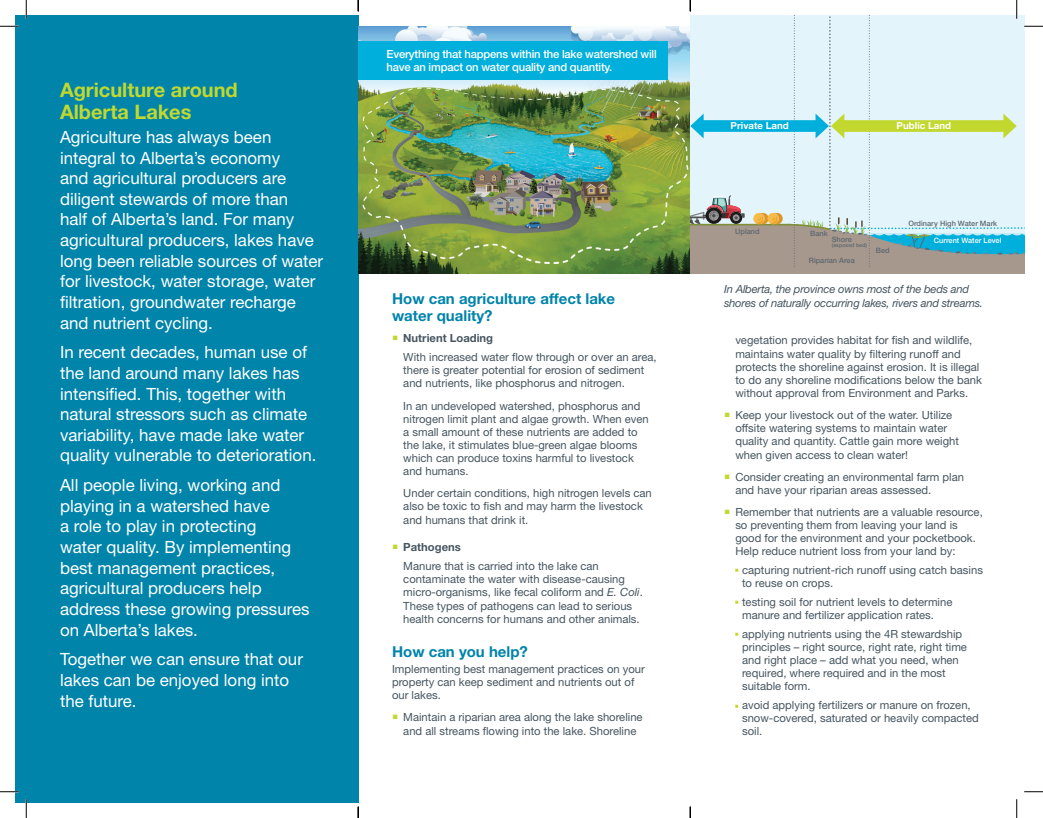
<style>
.page{position:relative;width:1043px;height:818px;background:#fff}
.page>*{position:absolute;margin:0;border:0;box-sizing:border-box;transform-origin:0 0}
.Head_-_Big_First_Pan{font:700 20px/22.5px "Helvetica Neue LT Std";color:#c2d82e}
.Body_Text_-_Big_Firs{font:16.88px/20.6px "Helvetica Neue LT Std";color:#fff}
.Head{font:700 15px/16.2px "Helvetica Neue LT Std";color:#0084aa}
.Body_Text_-_Indented{font:11.25px/13.1px "Helvetica Neue LT Std";color:#465560}
.Body_Text{font:11.25px/13.1px "Helvetica Neue LT Std";color:#465560}
.Image_Caption{font:italic 11.25px/13.8px "Helvetica Neue LT Std";letter-spacing:-.02em;color:#465560}
.Picture_Caption_-_Wh{font:500 11.25px/12.5px "Helvetica Neue LT Std";letter-spacing:-.02em;color:#fff}
.t1{font:700 11.25px "Helvetica Neue LT Std";color:#465560}
.Body_Text-2{font:700 9.75px "Helvetica Neue LT Std";color:#fff}
.t2{font:500 7.38px "Helvetica Neue LT Std";color:#5c6771}
.t3{font:500 7.38px "Helvetica Neue LT Std";color:#fff}
.t4{font:500 5.38px "Helvetica Neue LT Std";color:#5c6771}
.s1{color:#c2d82e}
.s2{font-style:italic}
</style>
<div class="page">
<div style="left:15px;top:15px;width:343px;height:787px;background:#0084aa"></div>
<img style="left:358px;top:26px;width:331px;height:248px">
<div style="left:358px;top:41px;width:310px;height:39px;background:#00afdb"></div>
<svg style="left:0;top:25px;width:19px;height:2px"></svg>
<svg style="left:0;top:790px;width:19px;height:2px"></svg>
<svg style="left:1024px;top:791px;width:18px;height:1px"></svg>
<svg style="left:25px;top:0;width:2px;height:19px"></svg>
<svg style="left:25px;top:799px;width:2px;height:19px"></svg>
<svg style="left:1016px;top:799px;width:1px;height:19px"></svg>
<svg style="left:357px;top:0;width:2px;height:11px"></svg>
<svg style="left:357px;top:806px;width:2px;height:12px"></svg>
<svg style="left:689px;top:0;width:353px;height:274px;background:#d1e3e3"></svg>
<svg style="left:689px;top:806px;width:2px;height:12px"></svg>
<p class="Head_-_Big_First_Pan" style="left:60px;top:78px;width:179px">Agriculture around<br>Alberta Lakes</p>
<p class="Body_Text_-_Big_Firs" style="left:60px;top:126px;width:265px">Agriculture has always been integral to Alberta’s economy<br>and agricultural producers are diligent stewards of more than<br>half of Alberta’s land. For many agricultural producers, lakes have long been reliable sources of water for livestock, water storage, water filtration, groundwater recharge and nutrient cycling.</p>
<p class="Body_Text_-_Big_Firs" style="left:60px;top:342px;width:258px">In recent decades, human use of the land around many lakes has intensified. This, together with natural stressors such as climate variability, have made lake water quality vulnerable to deterioration.</p>
<p class="Body_Text_-_Big_Firs" style="left:60px;top:474px;width:251px">All people living, working and playing in a watershed have<br>a role to play in protecting<br>water quality. By implementing best management practices, agricultural producers help address these growing pressures on Alberta’s lakes.</p>
<p class="Body_Text_-_Big_Firs" style="left:60px;top:648px;width:244px">Together we can ensure that our lakes can be enjoyed long into the future.</p>
<p class="Picture_Caption_-_Wh" style="left:386px;top:48px;width:272px">Everything that happens within the lake watershed will have an impact on water quality and quantity.</p>
<p class="Head" style="left:392px;top:290px;width:225px">How can agriculture affect lake water quality?</p>
<p class="t1" style="left:392px;top:331px;width:103px"><span class="s1">○</span> Nutrient Loading</p>
<p class="Body_Text_-_Indented" style="left:403px;top:350px;width:255px">With increased water flow through or over an area, there is greater potential for erosion of sediment and nutrients, like phosphorus and nitrogen.</p>
<p class="Body_Text_-_Indented" style="left:403px;top:399px;width:247px">In an undeveloped watershed, phosphorus and nitrogen limit plant and algae growth. When even a small amount of these nutrients are added to the lake, it stimulates blue-green algae blooms which can produce toxins harmful to livestock and humans.</p>
<p class="Body_Text_-_Indented" style="left:403px;top:486px;width:250px">Under certain conditions, high nitrogen levels can also be toxic to fish and may harm the livestock and humans that drink it.</p>
<p class="t1" style="left:392px;top:540px;width:70px"><span class="s1">○</span> Pathogens</p>
<p class="Body_Text_-_Indented" style="left:403px;top:559px;width:241px">Manure that is carried into the lake can contaminate the water with disease-causing micro-organisms, like fecal coliform and <span class="s2">E. Coli</span>.<br>These types of pathogens can lead to serious health concerns for humans and other animals.</p>
<p class="Head" style="left:392px;top:643px;width:137px">How can you help?</p>
<p class="Body_Text" style="left:392px;top:662px;width:254px">Implementing best management practices on your property can keep sediment and nutrients out of our lakes.</p>
<p class="Body_Text_-_Indented" style="left:392px;top:710px;width:252px;text-align:center"><span class="s1">○</span> Maintain a riparian area along the lake shoreline and all streams flowing into the lake. Shoreline</p>
<p class="Body_Text-2" style="left:730px;top:120px;width:60px">Private Land</p>
<p class="Body_Text-2" style="left:896px;top:120px;width:56px">Public Land</p>
<p class="t2" style="left:735px;top:227px;width:26px">Upland</p>
<p class="t2" style="left:810px;top:229px;width:19px">Bank</p>
<p class="t2" style="left:831px;top:235px;width:21px">Shore</p>
<p class="t4" style="left:831px;top:242px;width:37px">(exposed bed)</p>
<p class="t2" style="left:808px;top:256px;width:47px">Riparian Area</p>
<p class="t2" style="left:875px;top:246px;width:15px">Bed</p>
<p class="t2" style="left:908px;top:219px;width:90px">Ordinary High Water Mark</p>
<p class="t3" style="left:933px;top:236px;width:69px">Current Water Level</p>
<p class="Image_Caption" style="left:724px;top:282px;width:260px">In Alberta, the province owns most of the beds and shores of naturally occurring lakes, rivers and streams.</p>
<p class="Body_Text_-_Indented" style="left:735px;top:334px;width:248px">vegetation provides habitat for fish and wildlife, maintains water quality by filtering runoff and protects the shoreline against erosion. It is illegal to do any shoreline modifications below the bank without approval from Environment and Parks.</p>
<p class="Body_Text_-_Indented" style="left:735px;top:408px;width:225px;text-indent:-11px"><span class="s1">○</span> Keep your livestock out of the water. Utilize offsite watering systems to maintain water quality and quantity. Cattle gain more weight when given access to clean water!</p>
<p class="Body_Text_-_Indented" style="left:735px;top:470px;width:230px;text-indent:-11px"><span class="s1">○</span> Consider creating an environmental farm plan and have your riparian areas assessed.</p>
<p class="Body_Text_-_Indented" style="left:735px;top:505px;width:249px;text-indent:-11px"><span class="s1">○</span> Remember that nutrients are a valuable resource, so preventing them from leaving your land is good for the environment and your pocketbook.<br>Help reduce nutrient loss from your land by:</p>
<p class="Body_Text_-_Indented" style="left:742px;top:563px;width:242px;text-indent:-7px"><span class="s1">○</span> capturing nutrient-rich runoff using catch basins to reuse on crops.</p>
<p class="Body_Text_-_Indented" style="left:742px;top:595px;width:212px;text-indent:-7px"><span class="s1">○</span> testing soil for nutrient levels to determine manure and fertilizer application rates.</p>
<p class="Body_Text_-_Indented" style="left:742px;top:627px;width:226px;text-indent:-7px"><span class="s1">○</span> applying nutrients using the 4R stewardship principles – right source, right rate, right time and right place – add what you need, when required, where required and in the most suitable form.</p>
<p class="Body_Text_-_Indented" style="left:742px;top:698px;width:238px;text-indent:-7px"><span class="s1">○</span> avoid applying fertilizers or manure on frozen, snow-covered, saturated or heavily compacted soil.</p>
</div>
